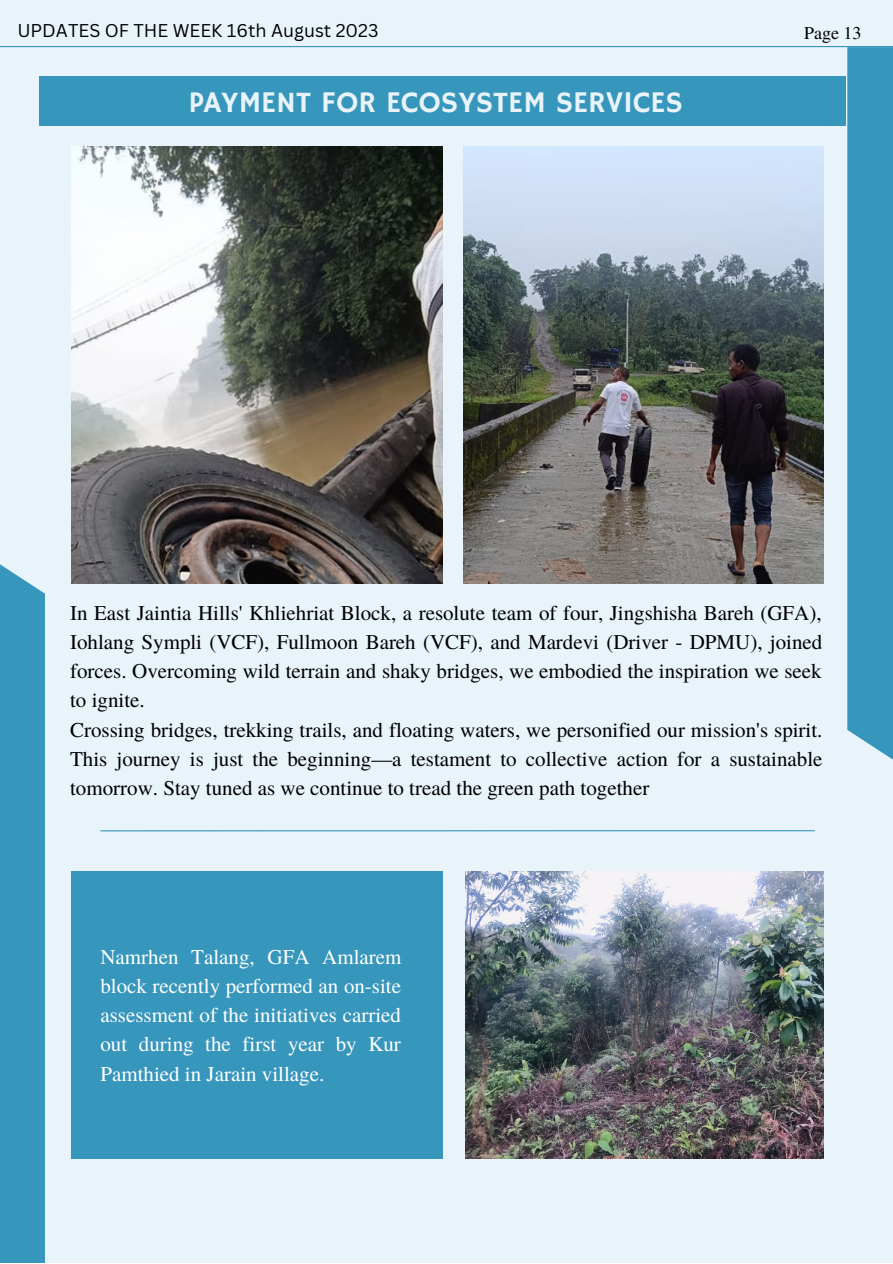
<style>
.page{position:relative;width:893px;height:1264px;background:#fff}
.page>*{position:absolute;margin:0;border:0;box-sizing:border-box;transform-origin:0 0}
.t1{font:30px "Hammersmith One";color:#e8f3fa}
.t2{font:21px/29.2px "Te X Gyre Termes";color:#000;text-align:justify}
.t3{font:21px/29.2px "Te X Gyre Termes";color:#fff;text-align:justify}
.t4{font:18px "Canva Sans";color:#000}
.t5{font:18px "Te X Gyre Termes";color:#000}
</style>
<div class="page">
<div style="left:0;top:0;width:892px;height:1262px;background:#e8f3fa"></div>
<hr style="left:0;top:46px;width:892px;height:1px;background:#3796bc">
<div style="left:40px;top:76px;width:805px;height:49px;background:#3796bc"></div>
<div style="left:0;top:564px;width:45px;height:698px;background:#3796bc"></div>
<div style="left:847px;top:47px;width:45px;height:712px;background:#3796bc"></div>
<hr style="left:100px;top:830px;width:714px;height:1px;background:#3796bc">
<img style="left:71px;top:146px;width:371px;height:437px">
<img style="left:463px;top:146px;width:360px;height:437px">
<img style="left:466px;top:871px;width:357px;height:287px">
<div style="left:71px;top:871px;width:371px;height:287px;background:#3796bc"></div>
<p class="t4" style="left:17px;top:18px;width:362px">UPDATES OF THE WEEK 16th August 2023</p>
<p class="t5" style="left:804px;top:20px;width:59px">Page 13</p>
<p class="t1" style="left:189px;top:85px;width:496px">PAYMENT FOR ECOSYSTEM SERVICES</p>
<p class="t2" style="left:70px;top:597px;width:753px">In East Jaintia Hills' Khliehriat Block, a resolute team of four, Jingshisha Bareh (GFA), Iohlang Sympli (VCF), Fullmoon Bareh (VCF), and Mardevi (Driver - DPMU), joined forces. Overcoming wild terrain and shaky bridges, we embodied the inspiration we seek to ignite.</p>
<p class="t2" style="left:70px;top:714px;width:753px">Crossing bridges, trekking trails, and floating waters, we personified our mission's spirit.<br>This journey is just the beginning—a testament to collective action for a sustainable tomorrow. Stay tuned as we continue to tread the green path together</p>
<p class="t3" style="left:100px;top:940px;width:302px">Namrhen Talang, GFA Amlarem block recently performed an on-site assessment of the initiatives carried out during the first year by Kur Pamthied in Jarain village.</p>
</div>
